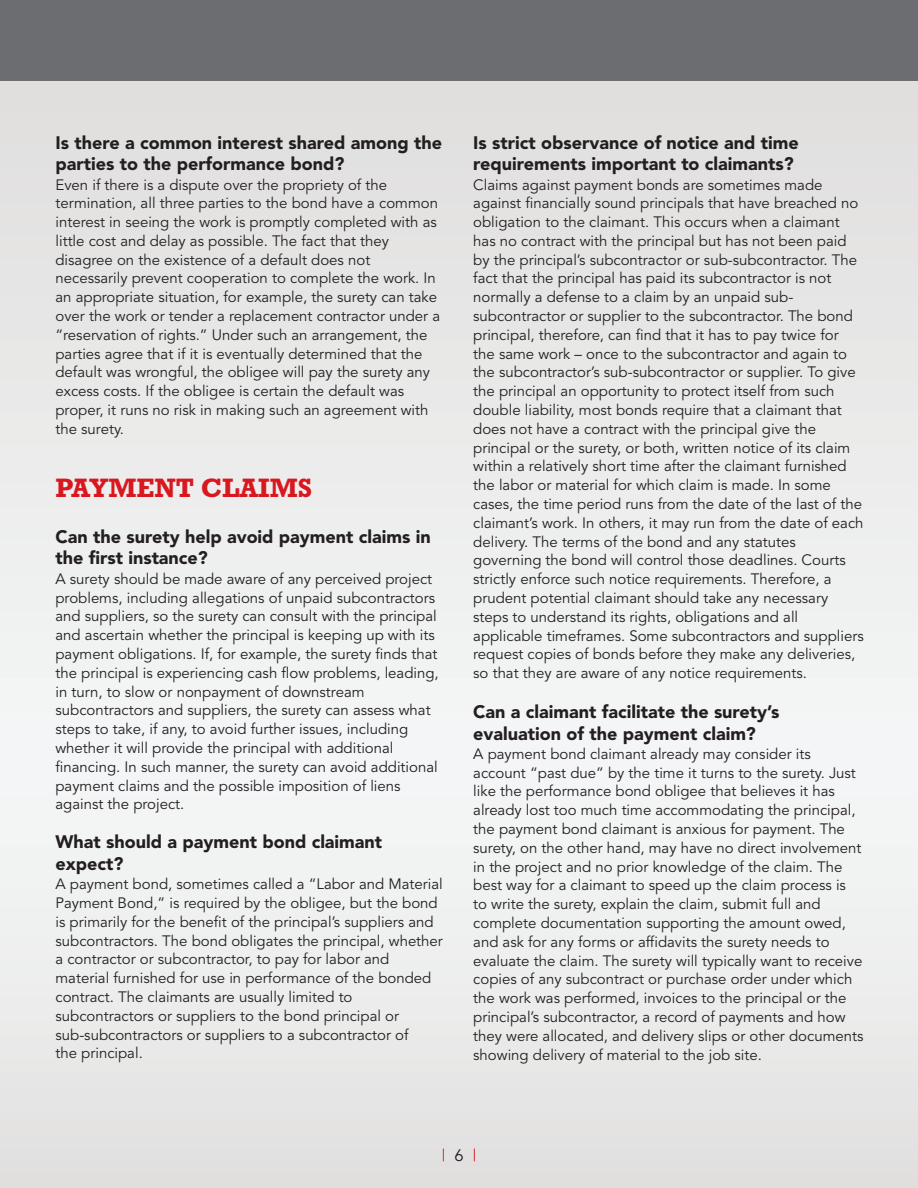
<style>
.page{position:relative;width:918px;height:1188px;background:#fff}
.page>*{position:absolute;margin:0;border:0;box-sizing:border-box;transform-origin:0 0}
.t1{font:700 27px "Rockwell";color:#d8171f}
.t2{font:900 18px/21.6px "Avenir";color:#231f20}
.t3{font:16.5px "Avenir";color:#d8171f}
.t4{font:15px/18.8px "Avenir";color:#231f20}
.s1{color:#231f20}
</style>
<div class="page">
<div style="left:0;top:0;width:918px;height:1188px;background:linear-gradient(to right,#ebebeb,#ebebeb)"></div>
<div style="left:0;top:0;width:918px;height:81px;background:#6c6d70"></div>
<p class="t2" style="left:56px;top:133px;width:388px">Is there a common interest shared among the parties to the performance bond?</p>
<p class="t4" style="left:55px;top:176px;width:386px">Even if there is a dispute over the propriety of the termination, all three parties to the bond have a common interest in seeing the work is promptly completed with as little cost and delay as possible. The fact that they disagree on the existence of a default does not necessarily prevent cooperation to complete the work. In an appropriate situation, for example, the surety can take over the work or tender a replacement contractor under a “reservation of rights.” Under such an arrangement, the parties agree that if it is eventually determined that the default was wrongful, the obligee will pay the surety any excess costs. If the obligee is certain the default was proper, it runs no risk in making such an agreement with the surety.</p>
<h1 class="t1" style="left:56px;top:472px;width:258px">PAYMENT CLAIMS</h1>
<p class="t2" style="left:56px;top:527px;width:377px">Can the surety help avoid payment claims in the first instance?</p>
<p class="t4" style="left:56px;top:570px;width:385px">A surety should be made aware of any perceived project problems, including allegations of unpaid subcontractors and suppliers, so the surety can consult with the principal and ascertain whether the principal is keeping up with its payment obligations. If, for example, the surety finds that the principal is experiencing cash flow problems, leading, in turn, to slow or nonpayment of downstream subcontractors and suppliers, the surety can assess what steps to take, if any, to avoid further issues, including whether it will provide the principal with additional financing. In such manner, the surety can avoid additional payment claims and the possible imposition of liens against the project.</p>
<p class="t2" style="left:56px;top:833px;width:328px">What should a payment bond claimant expect?</p>
<p class="t4" style="left:56px;top:876px;width:389px">A payment bond, sometimes called a “Labor and Material Payment Bond,” is required by the obligee, but the bond is primarily for the benefit of the principal’s suppliers and subcontractors. The bond obligates the principal, whether a contractor or subcontractor, to pay for labor and material furnished for use in performance of the bonded contract. The claimants are usually limited to subcontractors or suppliers to the bond principal or sub-subcontractors or suppliers to a subcontractor of<br>the principal.</p>
<p class="t2" style="left:473px;top:133px;width:327px">Is strict observance of notice and time requirements important to claimants?</p>
<p class="t4" style="left:473px;top:176px;width:392px">Claims against payment bonds are sometimes made against financially sound principals that have breached no obligation to the claimant. This occurs when a claimant has no contract with the principal but has not been paid by the principal’s subcontractor or sub-subcontractor. The fact that the principal has paid its subcontractor is not normally a defense to a claim by an unpaid sub&shy;subcontractor or supplier to the subcontractor. The bond principal, therefore, can find that it has to pay twice for the same work – once to the subcontractor and again to the subcontractor’s sub-subcontractor or supplier. To give the principal an opportunity to protect itself from such double liability, most bonds require that a claimant that does not have a contract with the principal give the principal or the surety, or both, written notice of its claim within a relatively short time after the claimant furnished the labor or material for which claim is made. In some cases, the time period runs from the date of the last of the claimant’s work. In others, it may run from the date of each delivery. The terms of the bond and any statutes governing the bond will control those deadlines. Courts strictly enforce such notice requirements. Therefore, a prudent potential claimant should take any necessary steps to understand its rights, obligations and all applicable timeframes. Some subcontractors and suppliers request copies of bonds before they make any deliveries, so that they are aware of any notice requirements.</p>
<p class="t2" style="left:473px;top:702px;width:308px">Can a claimant facilitate the surety’s evaluation of the payment claim?</p>
<p class="t4" style="left:473px;top:746px;width:392px">A payment bond claimant already may consider its account “past due” by the time it turns to the surety. Just like the performance bond obligee that believes it has already lost too much time accommodating the principal, the payment bond claimant is anxious for payment. The surety, on the other hand, may have no direct involvement in the project and no prior knowledge of the claim. The best way for a claimant to speed up the claim process is to write the surety, explain the claim, submit full and complete documentation supporting the amount owed, and ask for any forms or affidavits the surety needs to evaluate the claim. The surety will typically want to receive copies of any subcontract or purchase order under which the work was performed, invoices to the principal or the principal’s subcontractor, a record of payments and how they were allocated, and delivery slips or other documents showing delivery of material to the job site.</p>
<p class="t3" style="left:442px;top:1149px;width:36px">|<span class="s1">6</span>|</p>
</div>
